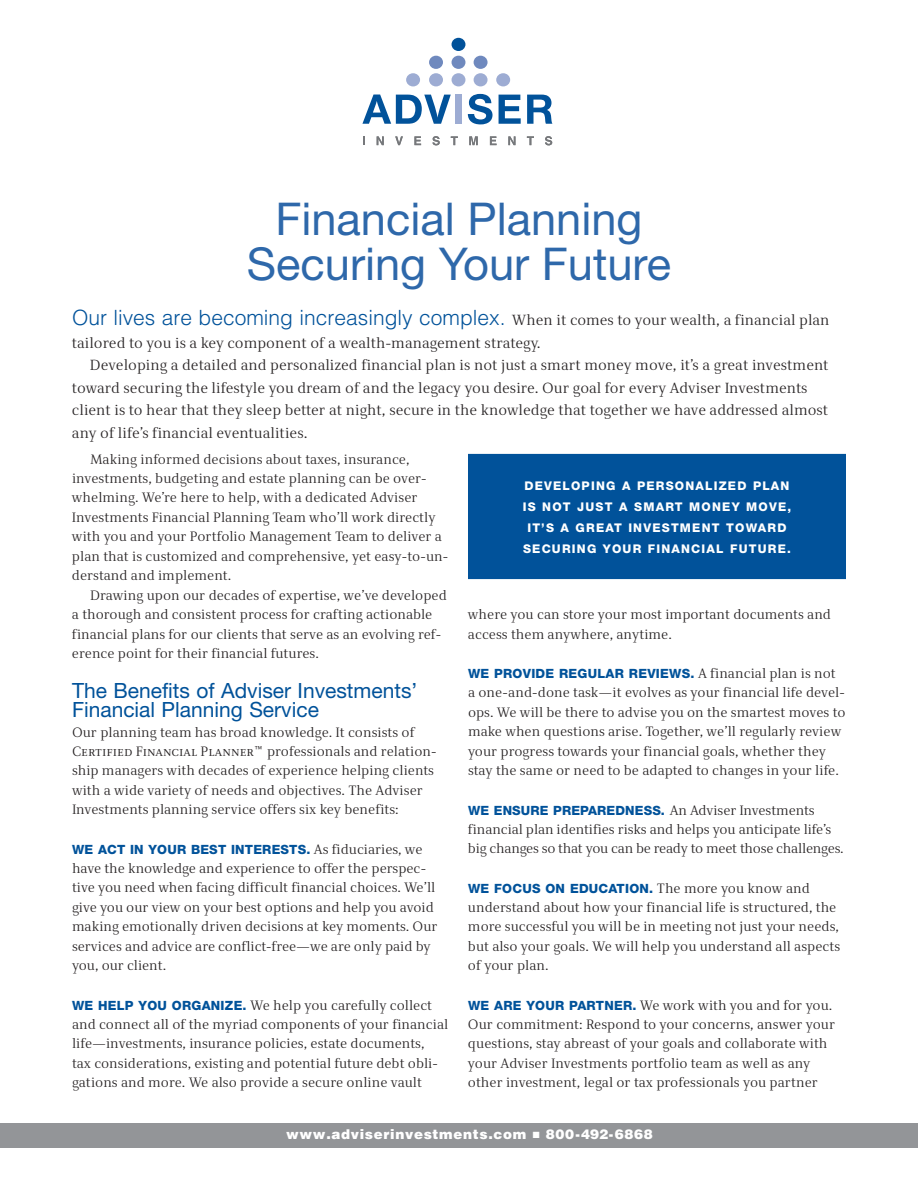
<style>
.page{position:relative;width:918px;height:1188px;background:#fff}
.page>*{position:absolute;margin:0;border:0;box-sizing:border-box;transform-origin:0 0}
.t1{font:45.3px/44.5px "Helvetica Neue";color:#2e68aa;text-align:center}
.t2{font:300 21px "Helvetica";color:#01529a}
.t3{font:21px/19.5px "Helvetica Neue";color:#01529a}
.t4{font:14.7px "Alfon";color:#231f20}
.t5{font:13.5px/19.5px "Alfon";color:#231f20}
.t6{font:13.5px/19.5px "Alfon";letter-spacing:-.02em;color:#231f20}
.t7{font:900 13.5px "Helvetica";letter-spacing:.05em;color:#fff}
.t8{font:800 12.75px "Helvetica Neue";letter-spacing:.015em;color:#01529a}
.t9{font:800 12px/21px "Helvetica Neue";letter-spacing:.1em;color:#fff;text-align:center}
.s1{font-family:"Alfon";font-weight:400;font-size:14.7px;color:#231f20}
.s2{font-family:"Alfon";font-weight:400;font-size:13.5px;color:#231f20}
.s3{font-family:"Helvetica Neue";font-weight:800;font-size:12.75px;color:#01529a}
</style>
<div class="page">
<svg style="left:362px;top:95px;width:89px;height:29px"></svg>
<svg style="left:468px;top:94px;width:25px;height:30px"></svg>
<svg style="left:499px;top:95px;width:22px;height:29px"></svg>
<svg style="left:527px;top:95px;width:26px;height:29px"></svg>
<svg style="left:363px;top:136px;width:2px;height:9px"></svg>
<svg style="left:377px;top:136px;width:7px;height:9px"></svg>
<svg style="left:395px;top:136px;width:8px;height:9px"></svg>
<svg style="left:414px;top:136px;width:7px;height:9px"></svg>
<svg style="left:433px;top:136px;width:7px;height:9px"></svg>
<svg style="left:451px;top:136px;width:7px;height:9px"></svg>
<svg style="left:469px;top:136px;width:9px;height:9px"></svg>
<svg style="left:490px;top:136px;width:7px;height:9px"></svg>
<svg style="left:508px;top:136px;width:7px;height:9px"></svg>
<svg style="left:527px;top:136px;width:7px;height:9px"></svg>
<svg style="left:545px;top:136px;width:7px;height:9px"></svg>
<div style="left:452px;top:38px;width:13px;height:13px;background:#01529a;border-radius:50%"></div>
<svg style="left:406px;top:56px;width:104px;height:30px"></svg>
<div style="left:455px;top:95px;width:7px;height:29px;background:#9dacd3"></div>
<div style="left:0;top:1123px;width:918px;height:25px;background:#939598"></div>
<div style="left:469px;top:455px;width:376px;height:123px;background:#01529a"></div>
<div style="left:468px;top:454px;width:378px;height:125px;border:2px solid #01529a"></div>
<h1 class="t1" style="left:247px;top:196px;width:426px">Financial Planning<br>Securing Your Future</h1>
<h2 class="t2" style="left:72px;top:305px;width:759px">Our lives are becoming increasingly complex. <span class="s1">When it comes to your wealth, a financial plan</span></h2>
<p class="t4" style="left:72px;top:334px;width:470px">tailored to you is a key component of a wealth-management strategy.</p>
<p class="t4" style="left:90px;top:356px;width:740px">Developing a detailed and personalized financial plan is not just a smart money move, it’s a great investment</p>
<p class="t4" style="left:72px;top:379px;width:737px">toward securing the lifestyle you dream of and the legacy you desire. Our goal for every Adviser Investments</p>
<p class="t4" style="left:72px;top:401px;width:758px">client is to hear that they sleep better at night, secure in the knowledge that together we have addressed almost</p>
<p class="t4" style="left:72px;top:424px;width:237px">any of life’s financial eventualities.</p>
<p class="t5" style="left:72px;top:449px;width:378px;text-indent:18px">Making informed decisions about taxes, insurance, investments, budgeting and estate planning can be over&shy;whelming. We’re here to help, with a dedicated Adviser Investments Financial Planning Team who’ll work directly with you and your Portfolio Management Team to deliver a plan that is customized and comprehensive, yet easy-to-un&shy;derstand and implement.</p>
<p class="t5" style="left:72px;top:586px;width:376px;text-indent:18px">Drawing upon our decades of expertise, we’ve developed a thorough and consistent process for crafting actionable financial plans for our clients that serve as an evolving ref&shy;erence point for their financial futures.</p>
<h2 class="t3" style="left:72px;top:680px;width:347px">The Benefits of Adviser Investments’<br>Financial Planning Service</h2>
<p class="t5" style="left:72px;top:722px;width:366px">Our planning team has broad knowledge. It consists of Certified Financial Planner™ professionals and relation&shy;ship managers with decades of experience helping clients with a wide variety of needs and objectives. The Adviser Investments planning service offers six key benefits:</p>
<p class="t8" style="left:72px;top:841px;width:352px">WE ACT IN YOUR BEST INTERESTS. <span class="s2">As fiduciaries, we</span></p>
<p class="t5" style="left:72px;top:859px;width:367px">have the knowledge and experience to offer the perspec&shy;tive you need when facing difficult financial choices. We’ll give you our view on your best options and help you avoid making emotionally driven decisions at key moments. Our services and advice are conflict-free—we are only paid by you, our client.</p>
<p class="t5" style="left:72px;top:995px;width:378px"><span class="s3">WE HELP YOU ORGANIZE.</span> We help you carefully collect and connect all of the myriad components of your financial life—investments, insurance policies, estate documents,<br>tax considerations, existing and potential future debt obli&shy;gations and more. We also provide a secure online vault</p>
<p class="t9" style="left:523px;top:475px;width:270px">DEVELOPING A PERSONALIZED PLAN<br>IS NOT JUST A SMART MONEY MOVE,<br>IT’S A GREAT INVESTMENT TOWARD<br>SECURING YOUR FINANCIAL FUTURE.</p>
<p class="t5" style="left:468px;top:605px;width:365px">where you can store your most important documents and access them anywhere, anytime.</p>
<p class="t8" style="left:468px;top:666px;width:369px">WE PROVIDE REGULAR REVIEWS. <span class="s2">A financial plan is not</span></p>
<p class="t5" style="left:468px;top:683px;width:379px">a one-and-done task—it evolves as your financial life devel&shy;ops. We will be there to advise you on the smartest moves to make when questions arise. Together, we’ll regularly review your progress towards your financial goals, whether they stay the same or need to be adapted to changes in your life.</p>
<p class="t8" style="left:468px;top:802px;width:348px">WE ENSURE PREPAREDNESS. <span class="s2">An Adviser Investments</span></p>
<p class="t6" style="left:468px;top:820px;width:377px">financial plan identifies risks and helps you anticipate life’s big changes so that you can be ready to meet those challenges.</p>
<p class="t8" style="left:468px;top:880px;width:343px">WE FOCUS ON EDUCATION. <span class="s2">The more you know and</span></p>
<p class="t5" style="left:468px;top:898px;width:374px">understand about how your financial life is structured, the more successful you will be in meeting not just your needs, but also your goals. We will help you understand all aspects of your plan.</p>
<p class="t5" style="left:468px;top:995px;width:369px"><span class="s3">WE ARE YOUR PARTNER.</span> We work with you and for you.<br>Our commitment: Respond to your concerns, answer your questions, stay abreast of your goals and collaborate with your Adviser Investments portfolio team as well as any other investment, legal or tax professionals you partner</p>
<p class="t7" style="left:286px;top:1126px;width:368px">www.adviserinvestments.com ■ 800-492-6868</p>
</div>
